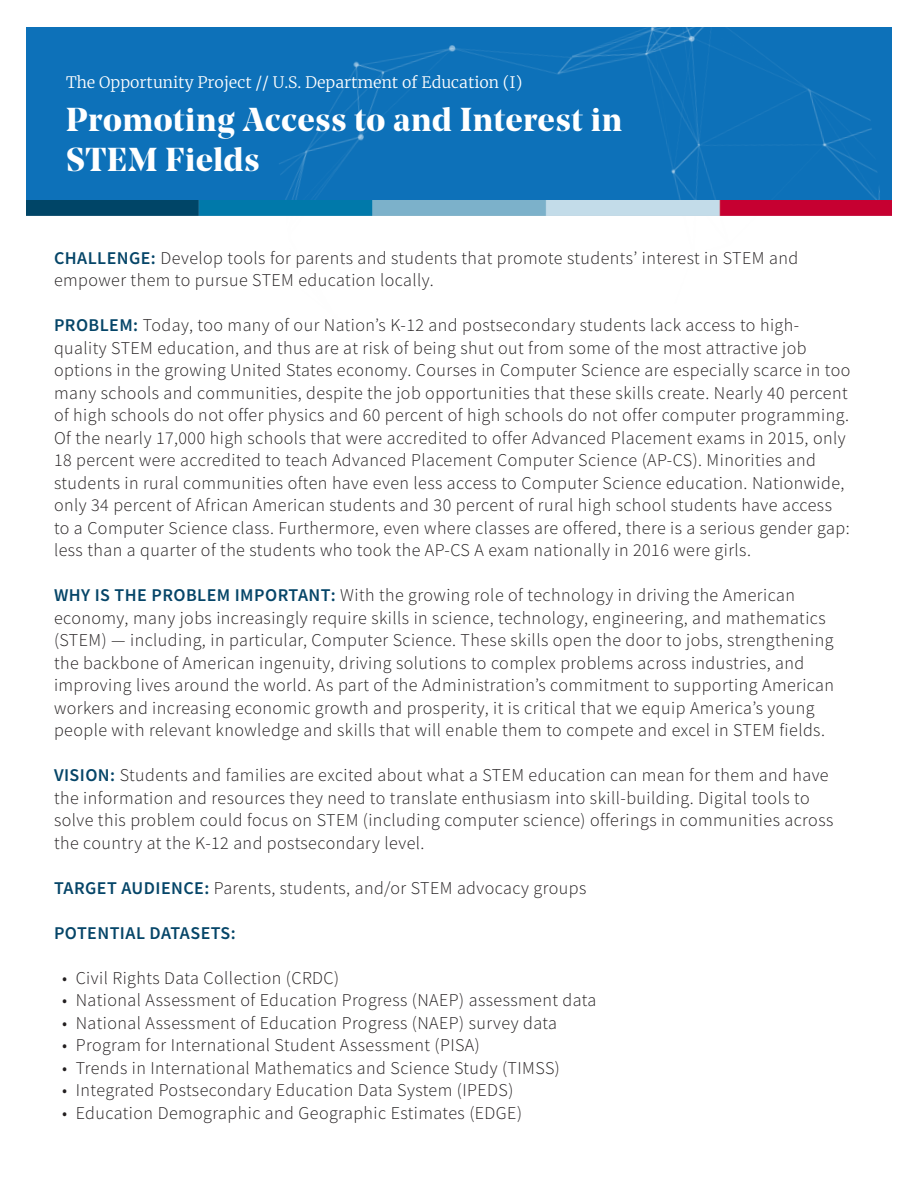
<style>
.page{position:relative;width:918px;height:1188px;background:#fff}
.page>*{position:absolute;margin:0;border:0;box-sizing:border-box;transform-origin:0 0}
.t1{font:700 33px "Noe Display";letter-spacing:.025em;color:#fff}
.t2{font:300 18px/22.5px "Source Sans Pro";letter-spacing:.025em;color:#231f20}
.t3{font:600 18px "Source Sans Pro";letter-spacing:.025em;color:#054568}
.t4{font:300 15.75px "Merriweather";color:#fff}
.s1{font-weight:600;color:#054568}
</style>
<div class="page">
<div style="left:0;top:0;width:918px;height:216px;background:#0d71b9"></div>
<img style="left:266px;top:27px;width:625px;height:174px">
<img style="left:26px;top:201px;width:866px;height:15px">
<div style="left:0;top:0;width:26px;height:1188px;background:#fff"></div>
<div style="left:892px;top:0;width:26px;height:1186px;background:#fff"></div>
<div style="left:1px;top:0;width:916px;height:27px;background:#fff"></div>
<p class="t4" style="left:66px;top:71px;width:458px">The Opportunity Project // U.S. Department of Education (I)</p>
<p class="t1" style="left:66px;top:98px;width:558px">Promoting Access to and Interest in</p>
<p class="t1" style="left:66px;top:138px;width:195px">STEM Fields</p>
<p class="t2" style="left:54px;top:247px;width:746px"><span class="s1">CHALLENGE:</span> Develop tools for parents and students that promote students’ interest in STEM and empower them to pursue STEM education locally.</p>
<p class="t2" style="left:54px;top:314px;width:798px"><span class="s1">PROBLEM:</span> Today, too many of our Nation’s K-12 and postsecondary students lack access to high&shy;quality STEM education, and thus are at risk of being shut out from some of the most attractive job options in the growing United States economy. Courses in Computer Science are especially scarce in too many schools and communities, despite the job opportunities that these skills create. Nearly 40 percent of high schools do not offer physics and 60 percent of high schools do not offer computer programming.<br>Of the nearly 17,000 high schools that were accredited to offer Advanced Placement exams in 2015, only 18 percent were accredited to teach Advanced Placement Computer Science (AP-CS). Minorities and students in rural communities often have even less access to Computer Science education. Nationwide, only 34 percent of African American students and 30 percent of rural high school students have access to a Computer Science class. Furthermore, even where classes are offered, there is a serious gender gap: less than a quarter of the students who took the AP-CS A exam nationally in 2016 were girls.</p>
<p class="t2" style="left:54px;top:584px;width:782px"><span class="s1">WHY IS THE PROBLEM IMPORTANT:</span> With the growing role of technology in driving the American economy, many jobs increasingly require skills in science, technology, engineering, and mathematics (STEM) — including, in particular, Computer Science. These skills open the door to jobs, strengthening the backbone of American ingenuity, driving solutions to complex problems across industries, and improving lives around the world. As part of the Administration’s commitment to supporting American workers and increasing economic growth and prosperity, it is critical that we equip America’s young people with relevant knowledge and skills that will enable them to compete and excel in STEM fields.</p>
<p class="t2" style="left:54px;top:764px;width:781px"><span class="s1">VISION:</span> Students and families are excited about what a STEM education can mean for them and have the information and resources they need to translate enthusiasm into skill-building. Digital tools to solve this problem could focus on STEM (including computer science) offerings in communities across the country at the K-12 and postsecondary level.</p>
<p class="t2" style="left:54px;top:877px;width:534px"><span class="s1">TARGET AUDIENCE:</span> Parents, students, and/or STEM advocacy groups</p>
<p class="t3" style="left:54px;top:921px;width:183px">POTENTIAL DATASETS:</p>
<p class="t2" style="left:62px;top:967px;width:279px">• Civil Rights Data Collection (CRDC)</p>
<p class="t2" style="left:62px;top:989px;width:536px">• National Assessment of Education Progress (NAEP) assessment data</p>
<p class="t2" style="left:62px;top:1012px;width:497px">• National Assessment of Education Progress (NAEP) survey data</p>
<p class="t2" style="left:62px;top:1034px;width:419px">• Program for International Student Assessment (PISA)</p>
<p class="t2" style="left:62px;top:1057px;width:499px">• Trends in International Mathematics and Science Study (TIMSS)</p>
<p class="t2" style="left:62px;top:1079px;width:453px">• Integrated Postsecondary Education Data System (IPEDS)</p>
<p class="t2" style="left:62px;top:1102px;width:461px">• Education Demographic and Geographic Estimates (EDGE)</p>
</div>
